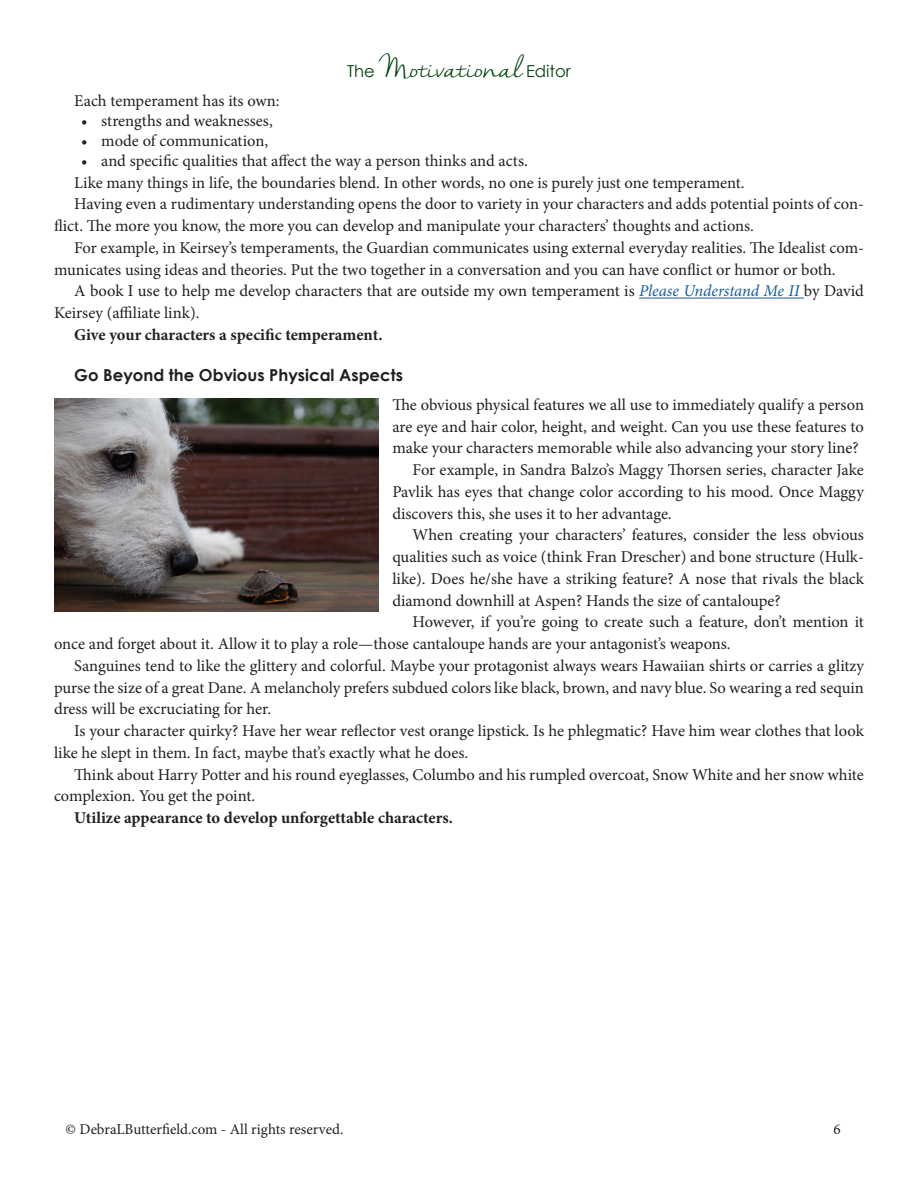
<style>
.page{position:relative;width:918px;height:1188px;background:#fff}
.page>*{position:absolute;margin:0;border:0;box-sizing:border-box;transform-origin:0 0}
.t1{font:27px "Nella Sue";color:#00420b}
.Body_2{font:16.5px/21.8px "Minion Pro";letter-spacing:-.005em;color:#231f20}
.Body_1{font:16.5px/21.8px "Minion Pro";color:#231f20;text-align:justify}
.Body_2-2{font:700 16.5px "Minion Pro";color:#231f20}
.Sub_heading{font:700 16.5px "Century Gothic";color:#231f20}
.t2{font:15px "Minion Pro";color:#231f20}
.s1{font-family:"Century Gothic";font-size:16.5px}
.s2{font-style:italic;color:#175d9e}
</style>
<div class="page">
<hr style="left:639px;top:298px;width:165px;height:1px;background:#175d9e">
<img style="left:54px;top:398px;width:325px;height:213px">
<h1 class="t1" style="left:347px;top:49px;width:225px"><span class="s1">The</span> Motivational <span class="s1">Editor</span></h1>
<p class="Body_2" style="left:74px;top:90px;width:207px">Each temperament has its own:</p>
<p class="Body_2" style="left:81px;top:110px;width:193px">• strengths and weaknesses,</p>
<p class="Body_2" style="left:81px;top:130px;width:189px">• mode of communication,</p>
<p class="Body_2" style="left:81px;top:150px;width:448px">• and specific qualities that affect the way a person thinks and acts.</p>
<p class="Body_2" style="left:74px;top:172px;width:672px">Like many things in life, the boundaries blend. In other words, no one is purely just one temperament.</p>
<p class="Body_2" style="left:54px;top:193px;width:812px;text-indent:20px">Having even a rudimentary understanding opens the door to variety in your characters and adds potential points of con&shy;flict. The more you know, the more you can develop and manipulate your characters’ thoughts and actions.</p>
<p class="Body_2" style="left:54px;top:237px;width:812px;text-indent:20px">For example, in Keirsey’s temperaments, the Guardian communicates using external everyday realities. The Idealist com&shy;municates using ideas and theories. Put the two together in a conversation and you can have conflict or humor or both.</p>
<p class="Body_2" style="left:54px;top:280px;width:811px;text-indent:20px">A book I use to help me develop characters that are outside my own temperament is <span class="s2">Please Understand Me II</span> by David<br>Keirsey (affiliate link).</p>
<p class="Body_2-2" style="left:74px;top:323px;width:310px">Give your characters a specific temperament.</p>
<p class="Sub_heading" style="left:74px;top:363px;width:330px">Go Beyond the Obvious Physical Aspects</p>
<p class="Body_1" style="left:392px;top:394px;width:473px">The obvious physical features we all use to immediately qualify a person are eye and hair color, height, and weight. Can you use these features to make your characters memorable while also advancing your story line?</p>
<p class="Body_2" style="left:392px;top:459px;width:473px;text-align:justify;text-indent:20px">For example, in Sandra Balzo’s Maggy Thorsen series, character Jake Pavlik has eyes that change color according to his mood. Once Maggy discovers this, she uses it to her advantage.</p>
<p class="Body_2" style="left:392px;top:524px;width:473px;text-align:justify;text-indent:20px">When creating your characters’ features, consider the less obvious qualities such as voice (think Fran Drescher) and bone structure (Hulk&shy;like). Does he/she have a striking feature? A nose that rivals the black diamond downhill at Aspen? Hands the size of cantaloupe?</p>
<p class="Body_2" style="left:54px;top:611px;width:812px;text-indent:359px">However, if you’re going to create such a feature, don’t mention it once and forget about it. Allow it to play a role—those cantaloupe hands are your antagonist’s weapons.</p>
<p class="Body_2" style="left:54px;top:655px;width:812px;text-align:justify;text-indent:20px">Sanguines tend to like the glittery and colorful. Maybe your protagonist always wears Hawaiian shirts or carries a glitzy purse the size of a great Dane. A melancholy prefers subdued colors like black, brown, and navy blue. So wearing a red sequin dress will be excruciating for her.</p>
<p class="Body_2" style="left:54px;top:720px;width:811px;text-indent:20px">Is your character quirky? Have her wear reflector vest orange lipstick. Is he phlegmatic? Have him wear clothes that look like he slept in them. In fact, maybe that’s exactly what he does.</p>
<p class="Body_2" style="left:54px;top:764px;width:811px;text-indent:20px">Think about Harry Potter and his round eyeglasses, Columbo and his rumpled overcoat, Snow White and her snow white complexion. You get the point.</p>
<p class="Body_2-2" style="left:74px;top:806px;width:380px">Utilize appearance to develop unforgettable characters.</p>
<p class="t2" style="left:66px;top:1119px;width:279px">© DebraLButterfield.com - All rights reserved.</p>
<p class="t2" style="left:833px;top:1119px;width:9px">6</p>
</div>
